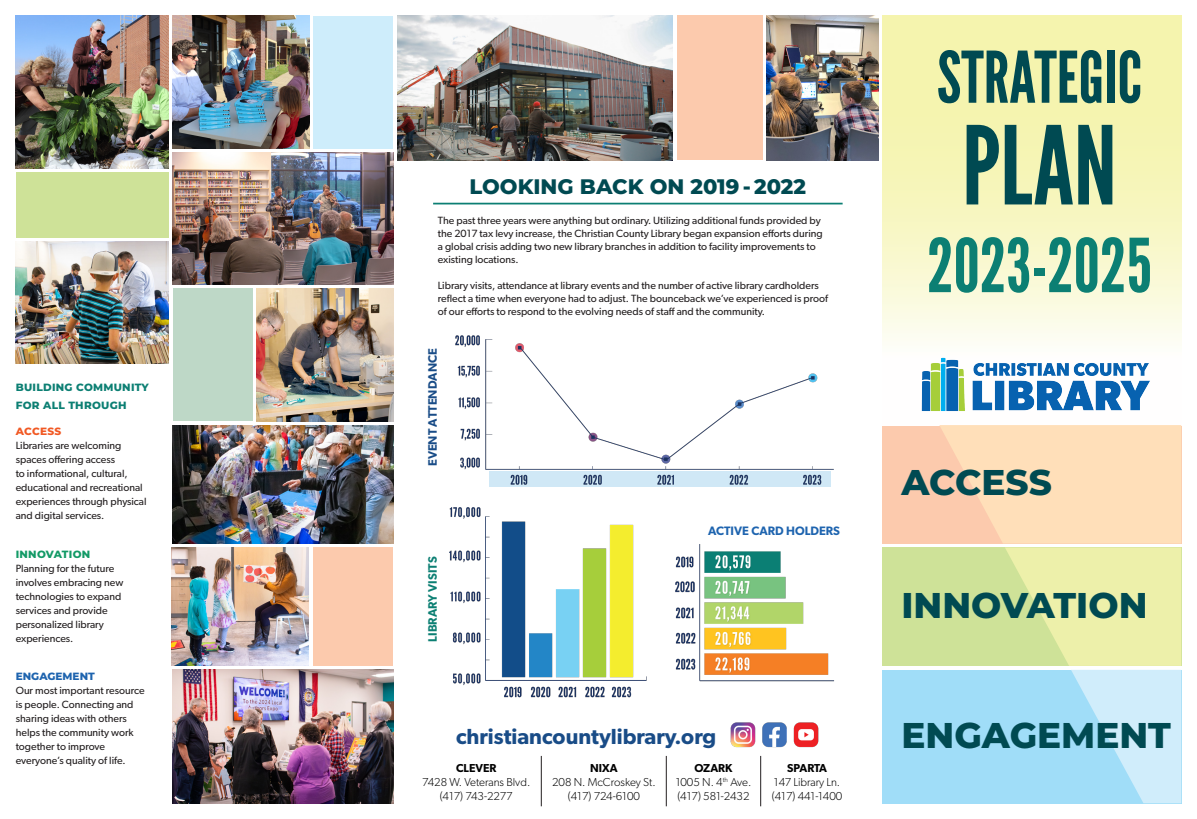
<style>
.page{position:relative;width:1197px;height:819px;background:#fff}
.page>*{position:absolute;margin:0;border:0;box-sizing:border-box;transform-origin:0 0}
.t1{font:108.33px "League Gothic";color:#004a52}
.t2{font:74.11px "League Gothic";color:#0c7f73}
.t3{font:70.96px "League Gothic";color:#004a52}
.t4{font:800 35.79px "Montserrat";color:#004a52}
.t5{font:600 21.88px "Gibson";color:#194c87}
.t6{font:800 21px "Montserrat";color:#004a52}
.t7{font:600 12.25px "Gibson";color:#1e64af}
.t8{font:600 12.25px "Gibson";color:#194c87}
.t9{font:600 12.25px "Gibson";color:#0c7f73}
.Event_Description__Basic_Paragraph{font:300 11.55px "Gibson";color:#000001}
.Event_Description__Basic_Paragraph-2{font:600 11.55px "Gibson";color:#000001}
.t10{font:10.5px/14px "Gibson";color:#231f20}
.t11{font:800 10.5px/17.5px "Montserrat";letter-spacing:.025em;color:#0c7f73}
.t12{font:800 10.5px "Montserrat";letter-spacing:.025em;color:#139a66}
.t13{font:800 10.5px "Montserrat";color:#1e64af}
.t14{font:800 10.5px "Montserrat";letter-spacing:.025em;color:#f15924}
</style>
<div class="page">
<svg style="left:393px;top:152px;width:1px;height:652px"></svg>
<div style="left:882px;top:425px;width:299px;height:119px;background:#fccaad"></div>
<div style="left:882px;top:547px;width:299px;height:119px;background:#cee298"></div>
<svg style="left:882px;top:16px;width:299px;height:326px;background:#f7f6c0"></svg>
<img style="left:921px;top:357px;width:229px;height:54px">
<div style="left:882px;top:670px;width:299px;height:133px;background:#a0ddf8"></div>
<svg style="left:939px;top:425px;width:242px;height:378px"></svg>
<img style="left:173px;top:152px;width:220px;height:133px">
<img style="left:173px;top:16px;width:136px;height:133px">
<div style="left:313px;top:16px;width:80px;height:133px;background:#ceedfb"></div>
<img style="left:256px;top:289px;width:137px;height:132px">
<div style="left:173px;top:289px;width:79px;height:132px;background:#bed8c7"></div>
<img style="left:173px;top:425px;width:220px;height:119px">
<img style="left:172px;top:547px;width:136px;height:119px">
<div style="left:313px;top:547px;width:80px;height:119px;background:#fccaad"></div>
<img style="left:173px;top:670px;width:220px;height:133px">
<img style="left:16px;top:16px;width:153px;height:153px">
<img style="left:16px;top:242px;width:153px;height:122px">
<div style="left:16px;top:173px;width:153px;height:65px;background:#cee298"></div>
<img style="left:730px;top:725px;width:89px;height:23px">
<hr style="left:541px;top:756px;width:1px;height:50px;background:#231f20">
<hr style="left:666px;top:756px;width:1px;height:50px;background:#231f20">
<hr style="left:761px;top:756px;width:1px;height:50px;background:#231f20">
<img style="left:398px;top:16px;width:275px;height:144px">
<div style="left:677px;top:16px;width:85px;height:144px;background:#fccaad"></div>
<img style="left:766px;top:16px;width:112px;height:144px">
<img style="left:449px;top:507px;width:198px;height:191px">
<img style="left:675px;top:544px;width:160px;height:181px">
<img style="left:455px;top:335px;width:379px;height:152px">
<hr style="left:433px;top:203px;width:410px;height:1px;background:#0c7f73">
<p class="t11" style="left:16px;top:378px;width:135px">BUILDING COMMUNITY<br>FOR ALL THROUGH</p>
<p class="t14" style="left:16px;top:424px;width:47px">ACCESS</p>
<p class="t10" style="left:16px;top:438px;width:132px">Libraries are welcoming spaces offering access<br>to informational, cultural, educational and recreational experiences through physical and digital services.</p>
<p class="t12" style="left:16px;top:546px;width:76px">INNOVATION</p>
<p class="t10" style="left:16px;top:561px;width:109px">Planning for the future involves embracing new technologies to expand services and provide personalized library experiences.</p>
<p class="t13" style="left:16px;top:669px;width:81px">ENGAGEMENT</p>
<p class="t10" style="left:16px;top:683px;width:130px">Our most important resource is people. Connecting and sharing ideas with others helps the community work together to improve everyone’s quality of life.</p>
<p class="t6" style="left:470px;top:172px;width:338px">LOOKING BACK ON 2019 - 2022</p>
<p class="t10" style="left:438px;top:213px;width:385px">The past three years were anything but ordinary. Utilizing additional funds provided by</p>
<p class="t10" style="left:438px;top:226px;width:386px;line-height:13.1px">the 2017 tax levy increase, the Christian County Library began expansion efforts during a global crisis adding two new library branches in addition to facility improvements to existing locations.</p>
<p class="t10" style="left:438px;top:279px;width:392px;line-height:13.1px">Library visits, attendance at library events and the number of active library cardholders reflect a time when everyone had to adjust. The bounceback we’ve experienced is proof of our efforts to respond to the evolving needs of staff and the community.</p>
<p class="t8" style="left:425px;top:466px;width:119px;rotate:-90deg">EVENT ATTENDANCE</p>
<p class="t9" style="left:425px;top:642px;width:87px;rotate:-90deg">LIBRARY VISITS</p>
<p class="t7" style="left:708px;top:523px;width:133px">ACTIVE CARD HOLDERS</p>
<p class="t5" style="left:456px;top:723px;width:262px">christiancountylibrary.org</p>
<p class="Event_Description__Basic_Paragraph-2" style="left:456px;top:761px;width:42px">CLEVER</p>
<p class="Event_Description__Basic_Paragraph" style="left:422px;top:775px;width:110px">7428 W. Veterans Blvd.</p>
<p class="Event_Description__Basic_Paragraph" style="left:440px;top:789px;width:75px">(417) 743-2277</p>
<p class="Event_Description__Basic_Paragraph-2" style="left:695px;top:761px;width:39px">OZARK</p>
<p class="Event_Description__Basic_Paragraph" style="left:676px;top:775px;width:77px">1005 N. 4<sup>th</sup> Ave.</p>
<p class="Event_Description__Basic_Paragraph" style="left:677px;top:789px;width:74px">(417) 581-2432</p>
<p class="Event_Description__Basic_Paragraph-2" style="left:590px;top:761px;width:29px">NIXA</p>
<p class="Event_Description__Basic_Paragraph" style="left:552px;top:775px;width:105px">208 N. McCroskey St.</p>
<p class="Event_Description__Basic_Paragraph" style="left:568px;top:789px;width:74px">(417) 724-6100</p>
<p class="Event_Description__Basic_Paragraph-2" style="left:787px;top:761px;width:42px">SPARTA</p>
<p class="Event_Description__Basic_Paragraph" style="left:774px;top:775px;width:68px">147 Library Ln.</p>
<p class="Event_Description__Basic_Paragraph" style="left:772px;top:789px;width:72px">(417) 441-1400</p>
<p class="t3" style="left:937px;top:35px;width:207px">STRATEGIC</p>
<p class="t1" style="left:962px;top:101px;width:156px">PLAN</p>
<p class="t2" style="left:927px;top:222px;width:226px">2023-2025</p>
<p class="t4" style="left:902px;top:456px;width:152px">ACCESS</p>
<p class="t4" style="left:902px;top:579px;width:247px">INNOVATION</p>
<p class="t4" style="left:902px;top:709px;width:271px">ENGAGEMENT</p>
</div>
